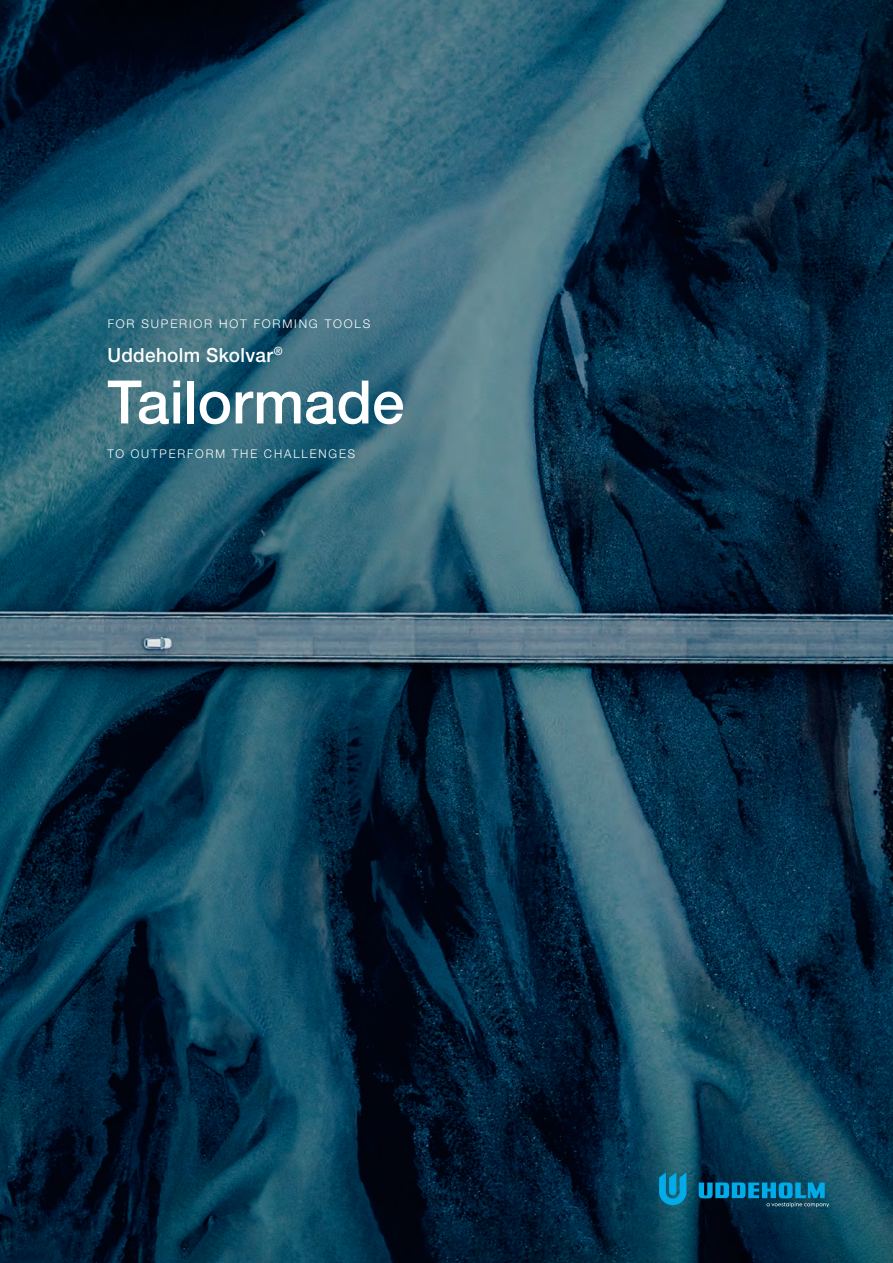
<style>
.page{position:relative;width:893px;height:1263px;background:#fff}
.page>*{position:absolute;margin:0;border:0;box-sizing:border-box;transform-origin:0 0}
.NY_vit_rubrik{font:500 60px "Helvetica Neue LT Std";color:#fff}
.Subtitle_for_heading__grey{font:500 19.5px "Helvetica Neue LT Std";letter-spacing:.02em;color:#fff}
.NY_vit_rubrik-2{font:300 12px "Helvetica Neue LT Std";letter-spacing:.15em;color:#fff}
</style>
<div class="page">
<img style="left:0;top:0;width:893px;height:1263px">
<svg style="left:659px;top:1172px;width:27px;height:33px"></svg>
<svg style="left:699px;top:1182px;width:130px;height:25px;background:#08658a"></svg>
<p class="NY_vit_rubrik-2" style="left:108px;top:316px;width:264px">FOR SUPERIOR HOT FORMING TOOLS</p>
<p class="Subtitle_for_heading__grey" style="left:107px;top:343px;width:177px">Uddeholm Skolvar<sup>®</sup></p>
<p class="NY_vit_rubrik" style="left:107px;top:366px;width:299px">Tailormade</p>
<p class="NY_vit_rubrik-2" style="left:107px;top:446px;width:249px">TO OUTPERFORM THE CHALLENGES</p>
</div>
